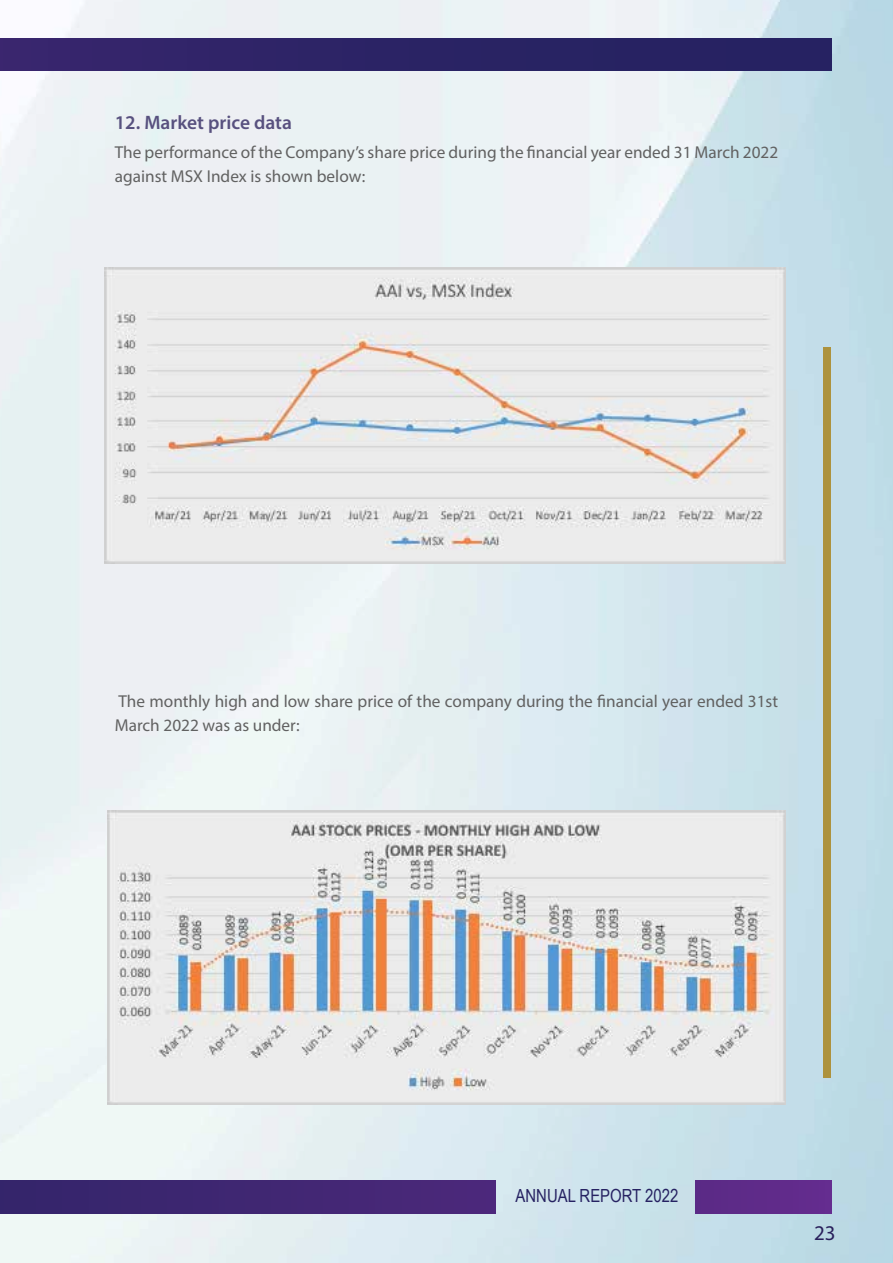
<style>
.page{position:relative;width:893px;height:1263px;background:#fff}
.page>*{position:absolute;margin:0;border:0;box-sizing:border-box;transform-origin:0 0}
.t1{font:21px "Myriad Pro";color:#29205b}
.t2{font:600 19.5px "Myriad Pro";color:#58517f}
.t3{font:18.15px "Arial Narrow";color:#262262}
.t4{font:17.25px/24px "Myriad Pro";color:#616161}
</style>
<div class="page">
<img style="left:0;top:0;width:893px;height:1263px">
<div style="left:823px;top:347px;width:8px;height:731px;background:#ad923d"></div>
<div style="left:0;top:39px;width:831px;height:32px;background:linear-gradient(to right,#36256c,#23215f)"></div>
<div style="left:0;top:1180px;width:495px;height:33px;background:#402772"></div>
<div style="left:696px;top:1180px;width:135px;height:33px;background:#5f2b89"></div>
<img style="left:105px;top:268px;width:680px;height:295px">
<img style="left:108px;top:810px;width:678px;height:294px">
<p class="t2" style="left:115px;top:110px;width:179px">12. Market price data</p>
<p class="t4" style="left:115px;top:140px;width:665px">The performance of the Company’s share price during the financial year ended 31 March 2022 against MSX Index is shown below:</p>
<p class="t4" style="left:115px;top:689px;width:665px">The monthly high and low share price of the company during the financial year ended 31st<br>March 2022 was as under:</p>
<p class="t3" style="left:516px;top:1182px;width:164px">ANNUAL REPORT 2022</p>
<p class="t1" style="left:814px;top:1220px;width:23px">23</p>
</div>
